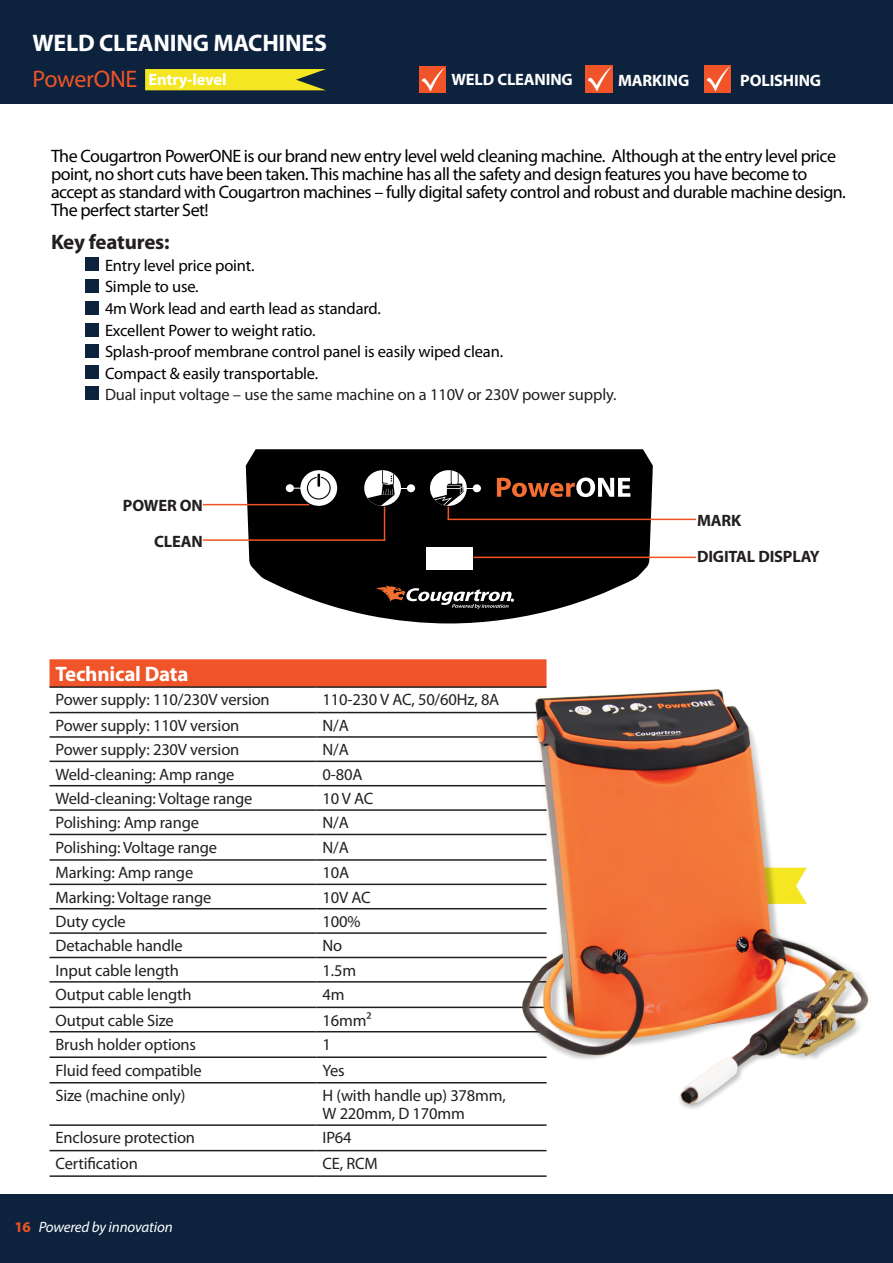
<style>
.page{position:relative;width:893px;height:1263px;background:#fff}
.page>*{position:absolute;margin:0;border:0;box-sizing:border-box;transform-origin:0 0}
.t1{font:700 24px "Myriad Pro";letter-spacing:-.01em;color:#fff}
.t2{font:24px "Myriad Pro";letter-spacing:-.01em;color:#f05428}
.t3{font:700 21px "Myriad Pro";letter-spacing:-.01em;color:#fff}
.t4{font:700 21px "Myriad Pro";letter-spacing:-.015em;color:#231f20}
.t5{font:18px/18px "Myriad Pro";letter-spacing:-.03em;color:#000}
.t6{font:16.5px/18px "Myriad Pro";letter-spacing:-.01em;color:#231f20}
.t7{font:16.5px/21.6px "Myriad Pro";letter-spacing:-.01em;color:#000}
.t8{font:700 16.5px "Myriad Pro";letter-spacing:-.01em;color:#fff}
.t9{font:700 16.5px/36px "Myriad Pro";letter-spacing:-.01em;color:#231f20;text-align:right}
.t10{font:italic 15px "Myriad Pro";letter-spacing:-.01em;color:#fff}
.s1{font-weight:700;font-style:normal;color:#f15422}
</style>
<div class="page">
<div style="left:0;top:1194px;width:893px;height:69px;background:#0d223d"></div>
<div style="left:0;top:0;width:893px;height:104px;background:#0d223d"></div>
<svg style="left:246px;top:449px;width:407px;height:174px;fill:#000"></svg>
<svg style="left:497px;top:477px;width:133px;height:20px"></svg>
<div style="left:286px;top:484px;width:8px;height:8px;background:#fff;border-radius:50%"></div>
<div style="left:300px;top:470px;width:37px;height:36px;background:#fff;border-radius:50%"></div>
<svg style="left:307px;top:474px;width:24px;height:25px"></svg>
<div style="left:426px;top:547px;width:46px;height:23px;background:#fff"></div>
<svg style="left:377px;top:585px;width:136px;height:24px"></svg>
<svg style="left:384px;top:550px;width:22px;height:22px"></svg>
<svg style="left:493px;top:546px;width:22px;height:22px"></svg>
<div style="left:473px;top:484px;width:8px;height:8px;background:#fff;border-radius:50%"></div>
<div style="left:407px;top:484px;width:8px;height:8px;background:#fff;border-radius:50%"></div>
<svg style="left:364px;top:470px;width:44px;height:36px"></svg>
<div style="left:50px;top:659px;width:406px;height:27px;background:#f05428"></div>
<hr style="left:50px;top:686px;width:267px;height:2px;background:#231f20">
<hr style="left:317px;top:686px;width:230px;height:2px;background:#231f20">
<hr style="left:50px;top:712px;width:267px;height:1px;background:#231f20">
<hr style="left:317px;top:712px;width:230px;height:1px;background:#231f20">
<hr style="left:50px;top:736px;width:267px;height:2px;background:#231f20">
<hr style="left:317px;top:736px;width:230px;height:2px;background:#231f20">
<hr style="left:50px;top:760px;width:267px;height:2px;background:#231f20">
<hr style="left:317px;top:760px;width:230px;height:2px;background:#231f20">
<hr style="left:50px;top:785px;width:267px;height:1px;background:#231f20">
<hr style="left:317px;top:785px;width:230px;height:1px;background:#231f20">
<hr style="left:50px;top:809px;width:267px;height:2px;background:#231f20">
<hr style="left:317px;top:809px;width:230px;height:2px;background:#231f20">
<hr style="left:50px;top:834px;width:267px;height:1px;background:#231f20">
<hr style="left:317px;top:834px;width:230px;height:1px;background:#231f20">
<hr style="left:50px;top:859px;width:267px;height:2px;background:#231f20">
<hr style="left:317px;top:859px;width:230px;height:2px;background:#231f20">
<hr style="left:50px;top:883px;width:267px;height:2px;background:#231f20">
<hr style="left:317px;top:883px;width:230px;height:2px;background:#231f20">
<hr style="left:50px;top:908px;width:267px;height:1px;background:#231f20">
<hr style="left:317px;top:908px;width:230px;height:1px;background:#231f20">
<hr style="left:50px;top:932px;width:267px;height:2px;background:#231f20">
<hr style="left:317px;top:932px;width:230px;height:2px;background:#231f20">
<hr style="left:50px;top:957px;width:267px;height:1px;background:#231f20">
<hr style="left:317px;top:957px;width:230px;height:1px;background:#231f20">
<hr style="left:50px;top:981px;width:267px;height:1px;background:#231f20">
<hr style="left:317px;top:981px;width:230px;height:1px;background:#231f20">
<hr style="left:50px;top:1006px;width:267px;height:2px;background:#231f20">
<hr style="left:317px;top:1006px;width:230px;height:2px;background:#231f20">
<hr style="left:50px;top:1031px;width:267px;height:1px;background:#231f20">
<hr style="left:317px;top:1031px;width:230px;height:1px;background:#231f20">
<hr style="left:50px;top:1056px;width:267px;height:2px;background:#231f20">
<hr style="left:317px;top:1056px;width:230px;height:2px;background:#231f20">
<hr style="left:50px;top:1082px;width:267px;height:1px;background:#231f20">
<hr style="left:317px;top:1082px;width:230px;height:1px;background:#231f20">
<hr style="left:50px;top:1124px;width:267px;height:2px;background:#231f20">
<hr style="left:317px;top:1124px;width:230px;height:2px;background:#231f20">
<hr style="left:50px;top:1150px;width:267px;height:1px;background:#231f20">
<hr style="left:317px;top:1150px;width:230px;height:1px;background:#231f20">
<hr style="left:50px;top:1175px;width:267px;height:2px;background:#231f20">
<hr style="left:317px;top:1175px;width:230px;height:2px;background:#231f20">
<div style="left:86px;top:302px;width:13px;height:13px;background:#0d223d"></div>
<div style="left:86px;top:280px;width:13px;height:13px;background:#0d223d"></div>
<div style="left:86px;top:258px;width:13px;height:13px;background:#0d223d"></div>
<div style="left:86px;top:323px;width:13px;height:13px;background:#0d223d"></div>
<hr style="left:384px;top:507px;width:1px;height:34px;background:#f05428">
<hr style="left:203px;top:539px;width:182px;height:2px;background:#f15422">
<hr style="left:203px;top:504px;width:106px;height:1px;background:#f15422">
<hr style="left:473px;top:557px;width:223px;height:1px;background:#f15422">
<hr style="left:448px;top:519px;width:248px;height:1px;background:#f15422">
<svg style="left:430px;top:470px;width:43px;height:50px"></svg>
<div style="left:86px;top:344px;width:13px;height:13px;background:#0d223d"></div>
<div style="left:86px;top:365px;width:13px;height:13px;background:#0d223d"></div>
<div style="left:86px;top:387px;width:13px;height:13px;background:#0d223d"></div>
<img style="left:456px;top:621px;width:413px;height:488px">
<svg style="left:145px;top:69px;width:181px;height:21px"></svg>
<img style="left:419px;top:66px;width:27px;height:27px">
<img style="left:585px;top:66px;width:27px;height:27px">
<img style="left:704px;top:66px;width:27px;height:26px">
<h1 class="t1" style="left:33px;top:27px;width:296px">WELD CLEANING MACHINES</h1>
<h1 class="t2" style="left:33px;top:64px;width:106px">PowerONE</h1>
<p class="t8" style="left:149px;top:69px;width:80px">Entry-level</p>
<p class="t8" style="left:451px;top:68px;width:123px">WELD CLEANING</p>
<p class="t8" style="left:618px;top:69px;width:72px">MARKING</p>
<p class="t8" style="left:740px;top:69px;width:82px">POLISHING</p>
<p class="t5" style="left:51px;top:147px;width:796px">The Cougartron PowerONE is our brand new entry level weld cleaning machine. Although at the entry level price point, no short cuts have been taken. This machine has all the safety and design features you have become to accept as standard with Cougartron machines – fully digital safety control and robust and durable machine design.<br>The perfect starter Set!</p>
<p class="t4" style="left:51px;top:228px;width:120px">Key features:</p>
<p class="t7" style="left:105px;top:254px;width:400px">Entry level price point.<br>Simple to use.<br>4m Work lead and earth lead as standard.<br>Excellent Power to weight ratio.<br>Splash-proof membrane control panel is easily wiped clean.<br>Compact &amp; easily transportable.</p>
<p class="t6" style="left:105px;top:385px;width:513px">Dual input voltage – use the same machine on a 110V or 230V power supply.</p>
<p class="t9" style="left:123px;top:487px;width:81px">POWER ON<br>CLEAN</p>
<p class="t3" style="left:56px;top:660px;width:134px">Technical Data</p>
<p class="t6" style="left:56px;top:691px;width:216px">Power supply: 110/230V version</p>
<p class="t6" style="left:323px;top:691px;width:178px">110-230 V AC, 50/60Hz, 8A</p>
<p class="t6" style="left:56px;top:716px;width:185px">Power supply: 110V version</p>
<p class="t6" style="left:323px;top:716px;width:28px">N/A</p>
<p class="t6" style="left:56px;top:740px;width:185px">Power supply: 230V version</p>
<p class="t6" style="left:323px;top:740px;width:28px">N/A</p>
<p class="t6" style="left:56px;top:765px;width:180px">Weld-cleaning: Amp range</p>
<p class="t6" style="left:323px;top:765px;width:41px">0-80A</p>
<p class="t6" style="left:56px;top:789px;width:198px">Weld-cleaning: Voltage range</p>
<p class="t6" style="left:323px;top:789px;width:52px">10 V AC</p>
<p class="t6" style="left:56px;top:814px;width:145px">Polishing: Amp range</p>
<p class="t6" style="left:323px;top:814px;width:28px">N/A</p>
<p class="t6" style="left:56px;top:838px;width:163px">Polishing: Voltage range</p>
<p class="t6" style="left:323px;top:838px;width:28px">N/A</p>
<p class="t6" style="left:56px;top:863px;width:139px">Marking: Amp range</p>
<p class="t6" style="left:323px;top:863px;width:28px">10A</p>
<p class="t6" style="left:56px;top:888px;width:157px">Marking: Voltage range</p>
<p class="t6" style="left:323px;top:888px;width:50px">10V AC</p>
<p class="t6" style="left:56px;top:912px;width:72px">Duty cycle</p>
<p class="t6" style="left:323px;top:912px;width:39px">100%</p>
<p class="t6" style="left:56px;top:937px;width:129px">Detachable handle</p>
<p class="t6" style="left:323px;top:937px;width:21px">No</p>
<p class="t6" style="left:56px;top:961px;width:125px">Input cable length</p>
<p class="t6" style="left:323px;top:961px;width:35px">1.5m</p>
<p class="t6" style="left:56px;top:985px;width:137px">Output cable length</p>
<p class="t6" style="left:323px;top:985px;width:24px">4m</p>
<p class="t6" style="left:56px;top:1011px;width:120px">Output cable Size</p>
<p class="t6" style="left:323px;top:1011px;width:50px">16mm2</p>
<p class="t6" style="left:56px;top:1035px;width:142px">Brush holder options</p>
<p class="t6" style="left:323px;top:1035px;width:10px">1</p>
<p class="t6" style="left:56px;top:1061px;width:148px">Fluid feed compatible</p>
<p class="t6" style="left:323px;top:1061px;width:24px">Yes</p>
<p class="t6" style="left:56px;top:1086px;width:132px">Size (machine only)</p>
<p class="t6" style="left:323px;top:1086px;width:185px">H (with handle up) 378mm,<br>W 220mm, D 170mm</p>
<p class="t6" style="left:56px;top:1128px;width:141px">Enclosure protection</p>
<p class="t6" style="left:323px;top:1128px;width:31px">IP64</p>
<p class="t6" style="left:56px;top:1154px;width:84px">Certification</p>
<p class="t6" style="left:323px;top:1154px;width:57px">CE, RCM</p>
<p class="t10" style="left:14px;top:1217px;width:160px"><span class="s1">16</span> Powered by innovation</p>
<p class="t9" style="left:697px;top:501px;width:124px;text-align:left">MARK<br>DIGITAL DISPLAY</p>
</div>
